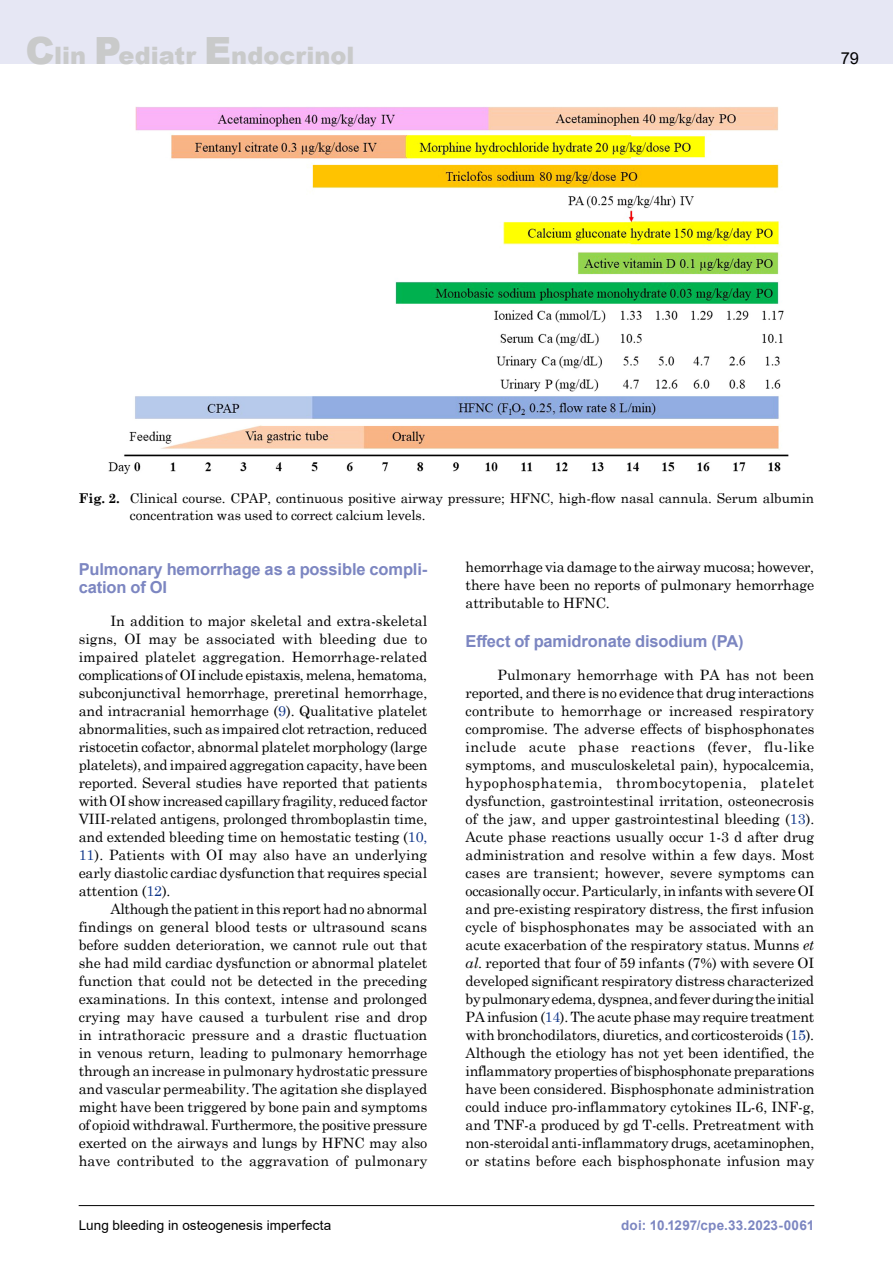
<style>
.page{position:relative;width:893px;height:1263px;background:#fff}
.page>*{position:absolute;margin:0;border:0;box-sizing:border-box;transform-origin:0 0}
.t1{font:900 24px "Arial";color:#c9caca}
.t2{font:700 16.5px/18px "Arial";letter-spacing:-.01em;color:#7c86c1}
.t3{font:16.5px "Arial";color:#000}
.t4{font:14.25px/18px "Century Schoolbook";letter-spacing:-.01em;color:#000;text-align:justify}
.t5{font:13.5px/17.2px "Century Schoolbook";letter-spacing:-.01em;color:#000}
.t6{font:13.5px "Arial";letter-spacing:.005em;color:#000}
.t7{font:700 13.5px "Arial";letter-spacing:.015em;color:#7c86c1}
.s1{font-size:37.5px}
.s2{font-weight:700}
.s3{color:#0c3388}
.s4{font-style:italic}
</style>
<div class="page">
<div style="left:0;top:0;width:893px;height:64px;background:#e6e7f4"></div>
<hr style="left:79px;top:1205px;width:735px;height:1px;background:#000">
<img style="left:108px;top:106px;width:680px;height:368px">
<h1 class="t1" style="left:26px;top:38px;width:330px"><span class="s1">C</span>lin <span class="s1">P</span>ediatr <span class="s1">E</span>ndocrinol</h1>
<p class="t3" style="left:841px;top:47px;width:20px">79</p>
<p class="t5" style="left:130px;top:488px;width:686px;text-indent:-51px"><span class="s2">Fig. 2.</span> Clinical course. CPAP, continuous positive airway pressure; HFNC, high-flow nasal cannula. Serum albumin concentration was used to correct calcium levels.</p>
<p class="t2" style="left:79px;top:560px;width:350px">Pulmonary hemorrhage as a possible compli&shy;cation of OI</p>
<p class="t4" style="left:79px;top:610px;width:350px;text-indent:32px">In addition to major skeletal and extra-skeletal signs, OI may be associated with bleeding due to impaired platelet aggregation. Hemorrhage-related complications of OI include epistaxis, melena, hematoma, subconjunctival hemorrhage, preretinal hemorrhage, and intracranial hemorrhage (<span class="s3">9</span>). Qualitative platelet abnormalities, such as impaired clot retraction, reduced ristocetin cofactor, abnormal platelet morphology (large platelets), and impaired aggregation capacity, have been reported. Several studies have reported that patients with OI show increased capillary fragility, reduced factor VIII-related antigens, prolonged thromboplastin time, and extended bleeding time on hemostatic testing (<span class="s3">10, 11</span>). Patients with OI may also have an underlying early diastolic cardiac dysfunction that requires special attention (<span class="s3">12</span>).</p>
<p class="t4" style="left:79px;top:898px;width:350px;text-indent:32px">Although the patient in this report had no abnormal findings on general blood tests or ultrasound scans before sudden deterioration, we cannot rule out that she had mild cardiac dysfunction or abnormal platelet function that could not be detected in the preceding examinations. In this context, intense and prolonged crying may have caused a turbulent rise and drop in intrathoracic pressure and a drastic fluctuation in venous return, leading to pulmonary hemorrhage through an increase in pulmonary hydrostatic pressure and vascular permeability. The agitation she displayed might have been triggered by bone pain and symptoms of opioid withdrawal. Furthermore, the positive pressure exerted on the airways and lungs by HFNC may also have contributed to the aggravation of pulmonary</p>
<p class="t6" style="left:79px;top:1216px;width:254px">Lung bleeding in osteogenesis imperfecta</p>
<p class="t4" style="left:466px;top:556px;width:350px">hemorrhage via damage to the airway mucosa; however, there have been no reports of pulmonary hemorrhage attributable to HFNC.</p>
<p class="t2" style="left:466px;top:632px;width:280px">Effect of pamidronate disodium (PA)</p>
<p class="t4" style="left:466px;top:664px;width:350px;text-indent:32px">Pulmonary hemorrhage with PA has not been reported, and there is no evidence that drug interactions contribute to hemorrhage or increased respiratory compromise. The adverse effects of bisphosphonates include acute phase reactions (fever, flu-like symptoms, and musculoskeletal pain), hypocalcemia, hypophosphatemia, thrombocytopenia, platelet dysfunction, gastrointestinal irritation, osteonecrosis of the jaw, and upper gastrointestinal bleeding (<span class="s3">13</span>).<br>Acute phase reactions usually occur 1-3 d after drug administration and resolve within a few days. Most cases are transient; however, severe symptoms can occasionally occur. Particularly, in infants with severe OI and pre-existing respiratory distress, the first infusion cycle of bisphosphonates may be associated with an acute exacerbation of the respiratory status. Munns <span class="s4">et al</span>. reported that four of 59 infants (7%) with severe OI developed significant respiratory distress characterized by pulmonary edema, dyspnea, and fever during the initial PA infusion (<span class="s3">14</span>). The acute phase may require treatment with bronchodilators, diuretics, and corticosteroids (<span class="s3">15</span>).<br>Although the etiology has not yet been identified, the inflammatory properties of bisphosphonate preparations have been considered. Bisphosphonate administration could induce pro-inflammatory cytokines IL-6, INF-g, and TNF-a produced by gd T-cells. Pretreatment with non-steroidal anti-inflammatory drugs, acetaminophen, or statins before each bisphosphonate infusion may</p>
<p class="t7" style="left:621px;top:1216px;width:195px">doi: 10.1297/cpe.33.2023-0061</p>
</div>
